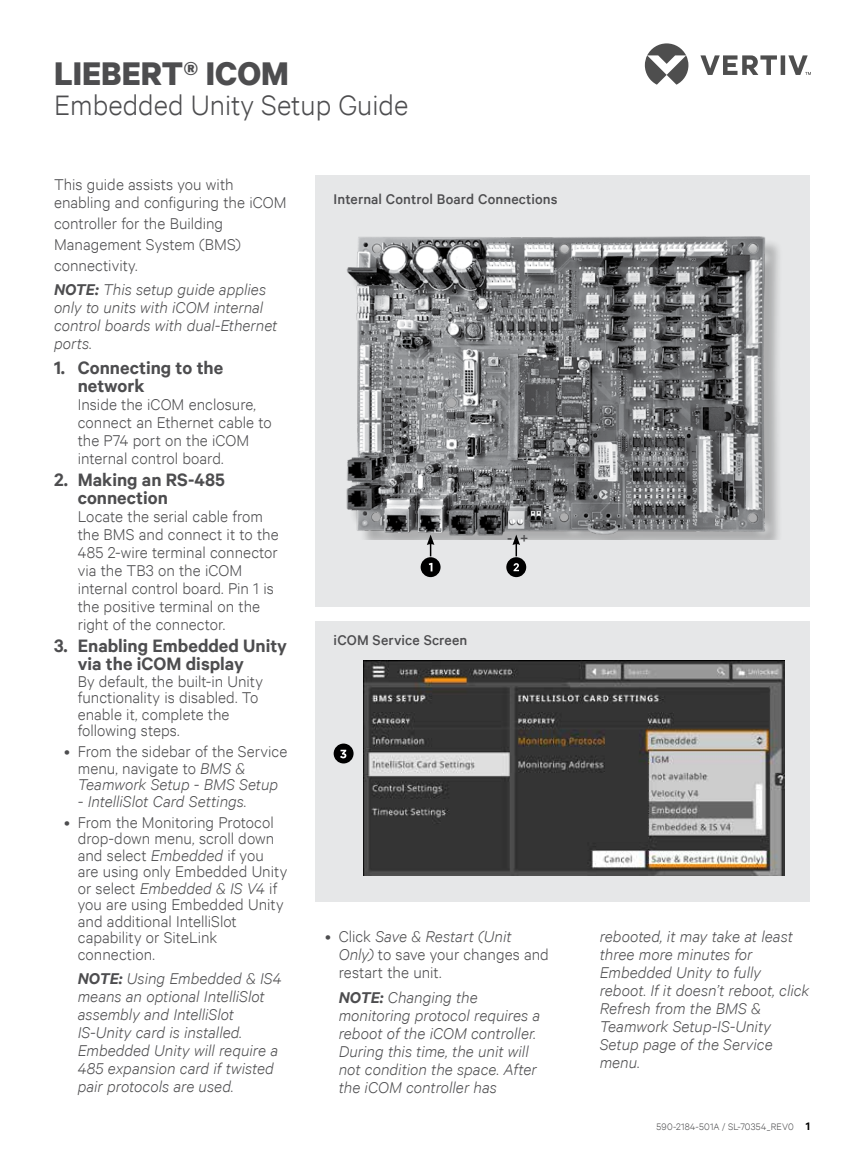
<style>
.page{position:relative;width:864px;height:1161px;background:#fff}
.page>*{position:absolute;margin:0;border:0;box-sizing:border-box;transform-origin:0 0}
.t1{font:700 31.5px "Calibre";color:#4d4d4f}
.t2{font:300 27px "Calibre";color:#4d4d4f}
.t3{font:600 17.25px/18px "Calibre";color:#4d4d4f}
.t4{font:300 15px/16.5px "Calibre";letter-spacing:.005em;color:#4d4d4f}
.t5{font:italic 300 15px/18px "Calibre";color:#4d4d4f}
.t6{font:500 13.5px "Calibre";letter-spacing:.01em;color:#4d4d4f}
.t7{font:300 9px "Calibre";letter-spacing:.025em;color:#4d4d4f}
.s1{font-weight:600}
.s2{font-style:italic}
.s3{font-weight:600;font-size:10.5px;color:#000}
</style>
<div class="page">
<svg style="left:645px;top:43px;width:166px;height:42px"></svg>
<div style="left:315px;top:176px;width:495px;height:432px;background:#e6e7e8"></div>
<div style="left:506px;top:557px;width:20px;height:20px;background:#000;border-radius:50%"></div>
<svg style="left:514px;top:563px;width:5px;height:8px"></svg>
<div style="left:421px;top:557px;width:20px;height:20px;background:#000;border-radius:50%"></div>
<svg style="left:429px;top:563px;width:3px;height:8px"></svg>
<img style="left:346px;top:236px;width:433px;height:304px">
<svg style="left:427px;top:535px;width:7px;height:21px"></svg>
<svg style="left:512px;top:535px;width:8px;height:21px"></svg>
<div style="left:315px;top:621px;width:495px;height:280px;background:#e6e7e8"></div>
<img style="left:363px;top:660px;width:422px;height:215px">
<div style="left:334px;top:744px;width:20px;height:19px;background:#000;border-radius:50%"></div>
<svg style="left:340px;top:750px;width:6px;height:8px"></svg>
<h1 class="t1" style="left:54px;top:51px;width:236px">LIEBERT® ICOM</h1>
<h2 class="t2" style="left:54px;top:87px;width:356px">Embedded Unity Setup Guide</h2>
<p class="t4" style="left:54px;top:174px;width:234px;line-height:18px">This guide assists you with enabling and configuring the iCOM</p>
<p class="t4" style="left:54px;top:212px;width:189px;line-height:21px">controller for the Building<br>Management System (BMS) connectivity.</p>
<p class="t5" style="left:54px;top:280px;width:225px"><span class="s1">NOTE:</span> This setup guide applies only to units with iCOM internal control boards with dual-Ethernet ports.</p>
<p class="t3" style="left:78px;top:358px;width:147px;text-indent:-24px">1. Connecting to the network</p>
<p class="t4" style="left:78px;top:395px;width:195px;line-height:18px">Inside the iCOM enclosure, connect an Ethernet cable to the P74 port on the iCOM internal control board.</p>
<p class="t3" style="left:78px;top:470px;width:149px;text-indent:-24px">2. Making an RS-485 connection</p>
<p class="t4" style="left:78px;top:507px;width:203px;line-height:18px">Locate the serial cable from the BMS and connect it to the<br>485 2-wire terminal connector via the TB3 on the iCOM internal control board. Pin 1 is the positive terminal on the right of the connector.</p>
<p class="t3" style="left:78px;top:637px;width:211px;text-indent:-24px">3. Enabling Embedded Unity via the iCOM display</p>
<p class="t4" style="left:78px;top:672px;width:187px">By default, the built-in Unity functionality is disabled. To enable it, complete the following steps.</p>
<p class="t4" style="left:78px;top:743px;width:211px;text-indent:-14px">• From the sidebar of the Service menu, navigate to <span class="s2">BMS &amp;<br>Teamwork Setup - BMS Setup</span></p>
<p class="t5" style="left:78px;top:792px;width:170px">- IntelliSlot Card Settings.</p>
<p class="t4" style="left:78px;top:813px;width:211px;text-indent:-14px">• From the Monitoring Protocol drop-down menu, scroll down and select <span class="s2">Embedded</span> if you are using only Embedded Unity or select <span class="s2">Embedded &amp; IS V4</span> if you are using Embedded Unity and additional IntelliSlot capability or SiteLink connection.</p>
<p class="t5" style="left:78px;top:969px;width:205px"><span class="s1">NOTE:</span> Using Embedded &amp; IS4 means an optional IntelliSlot assembly and IntelliSlot<br>IS-Unity card is installed.<br>Embedded Unity will require a<br>485 expansion card if twisted pair protocols are used.</p>
<p class="t6" style="left:334px;top:190px;width:225px">Internal Control Board Connections</p>
<p class="t6" style="left:334px;top:631px;width:135px">iCOM Service Screen</p>
<p class="t6" style="left:507px;top:529px;width:23px">- +</p>
<p class="t4" style="left:339px;top:927px;width:212px;line-height:18px;text-indent:-14px">• Click <span class="s2">Save &amp; Restart (Unit<br>Only)</span> to save your changes and restart the unit.</p>
<p class="t5" style="left:339px;top:988px;width:203px"><span class="s1">NOTE:</span> Changing the monitoring protocol requires a reboot of the iCOM controller.<br>During this time, the unit will not condition the space. After the iCOM controller has</p>
<p class="t5" style="left:600px;top:927px;width:211px">rebooted, it may take at least three more minutes for<br>Embedded Unity to fully reboot. If it doesn’t reboot, click<br>Refresh from the BMS &amp;<br>Teamwork Setup-IS-Unity<br>Setup page of the Service menu.</p>
<p class="t7" style="left:657px;top:1121px;width:155px">590-2184-501A / SL-70354_REV0 <span class="s3">1</span></p>
</div>
